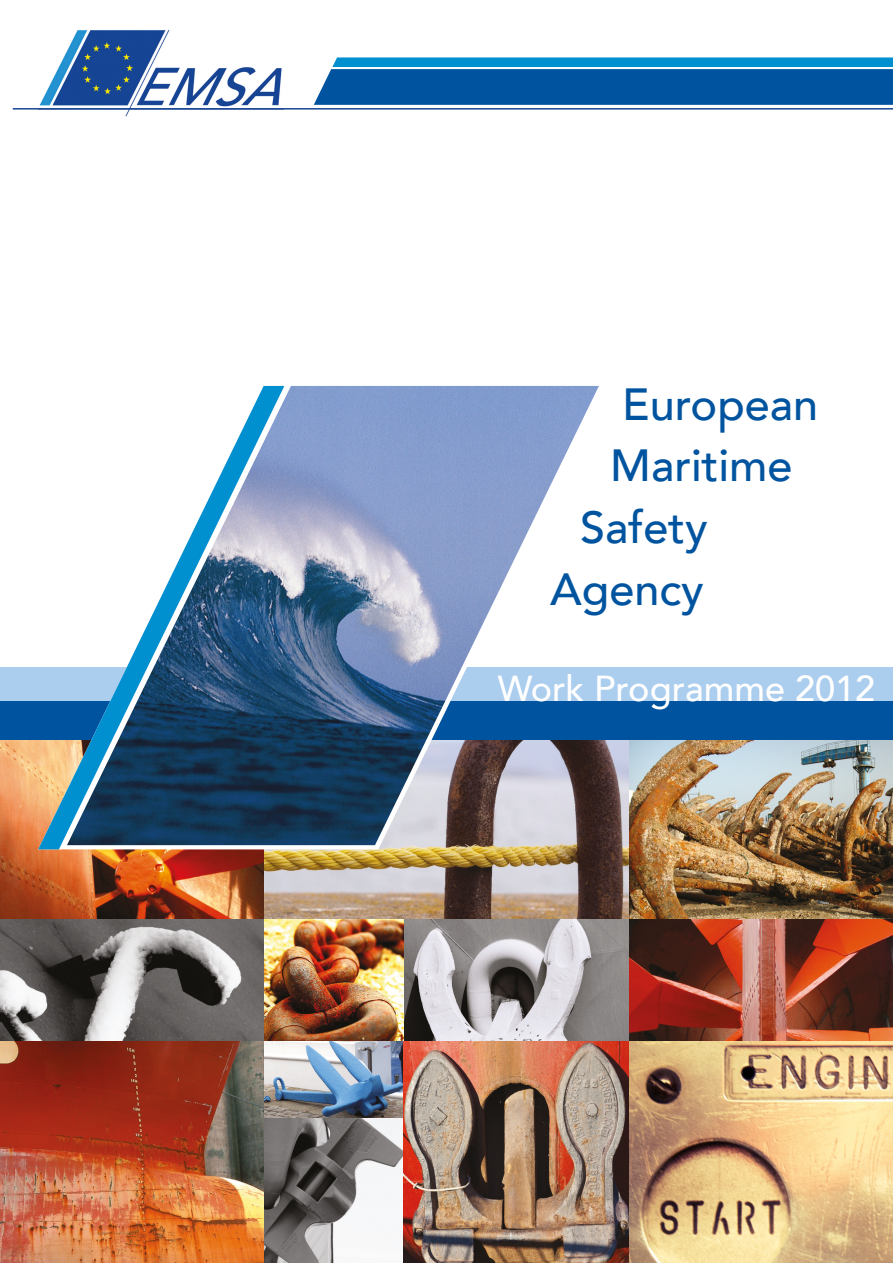
<style>
.page{position:relative;width:893px;height:1263px;background:#fff}
.page>*{position:absolute;margin:0;border:0;box-sizing:border-box;transform-origin:0 0}
.t1{font:500 45px "Avenir LT";color:#00549f}
.t2{font:500 36px "Avenir LT";color:#fff}
.t3{font:500 34.5px "Avenir LT";color:#fff}
</style>
<div class="page">
<img style="left:39px;top:30px;width:243px;height:87px">
<svg style="left:314px;top:57px;width:579px;height:48px;background:#136caf"></svg>
<hr style="left:13px;top:108px;width:880px;height:2px;background:#164594">
<img style="left:264px;top:918px;width:140px;height:124px">
<img style="left:264px;top:1042px;width:140px;height:77px">
<img style="left:264px;top:1119px;width:140px;height:144px">
<img style="left:404px;top:918px;width:225px;height:124px">
<img style="left:629px;top:918px;width:264px;height:124px">
<img style="left:264px;top:740px;width:365px;height:178px">
<img style="left:404px;top:1042px;width:225px;height:221px">
<img style="left:0;top:918px;width:264px;height:124px">
<img style="left:629px;top:740px;width:264px;height:178px">
<img style="left:0;top:740px;width:264px;height:178px">
<img style="left:0;top:1042px;width:264px;height:221px">
<img style="left:629px;top:1042px;width:264px;height:221px">
<div style="left:0;top:668px;width:893px;height:38px;background:#abcdee"></div>
<div style="left:0;top:702px;width:893px;height:38px;background:#00549f"></div>
<img style="left:285px;top:386px;width:314px;height:459px">
<svg style="left:38px;top:386px;width:247px;height:463px"></svg>
<p class="t1" style="left:622px;top:378px;width:197px">European</p>
<p class="t1" style="left:610px;top:440px;width:184px">Maritime</p>
<p class="t1" style="left:580px;top:501px;width:129px">Safety</p>
<p class="t1" style="left:550px;top:563px;width:155px">Agency</p>
<p class="t3" style="left:490px;top:667px;width:363px">Work Programme 2011</p>
<p class="t2" style="left:498px;top:667px;width:379px">Work Programme 2012</p>
</div>
